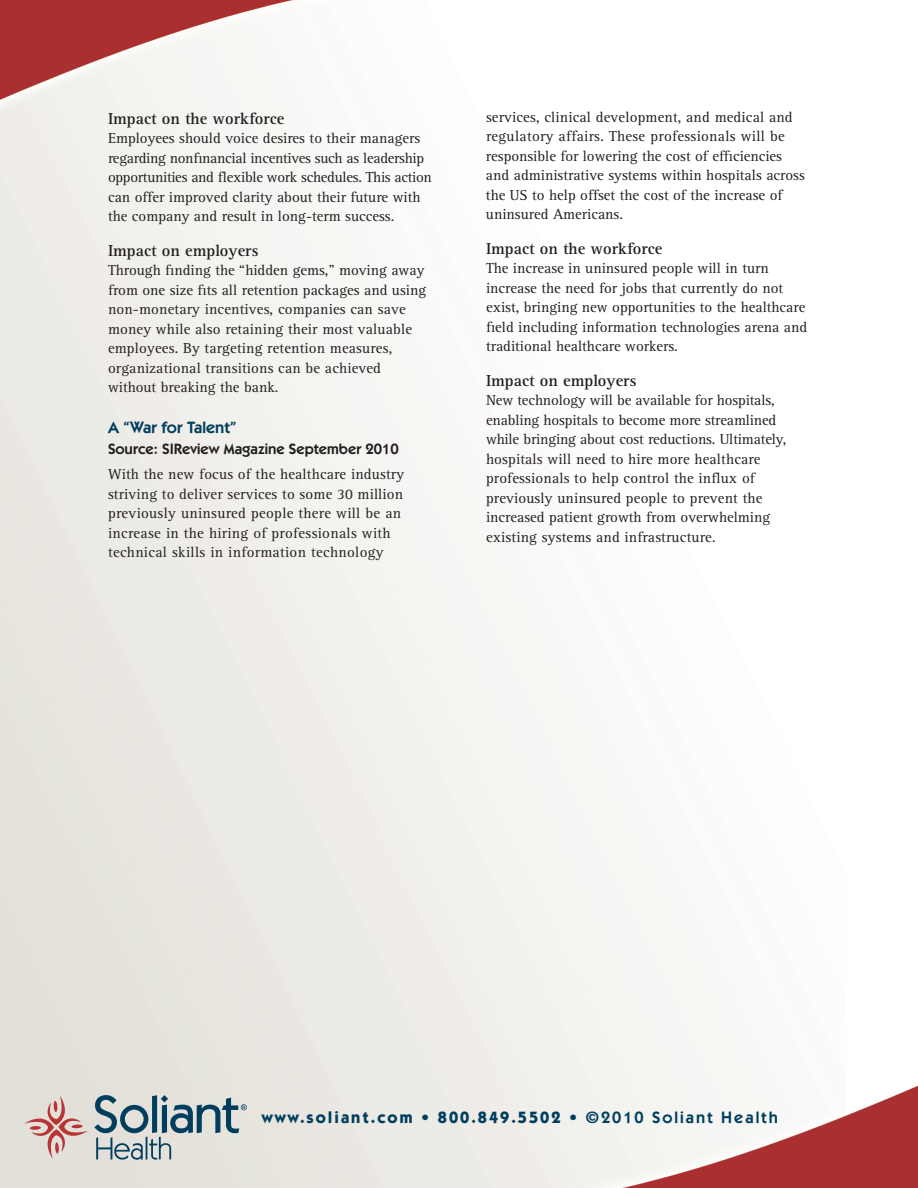
<style>
.page{position:relative;width:918px;height:1188px;background:#fff}
.page>*{position:absolute;margin:0;border:0;box-sizing:border-box;transform-origin:0 0}
.t1{font:700 16.5px "Rotis Serif";color:#231f20}
.t2{font:700 16.5px "Itc Kabel";letter-spacing:.12em;color:#003e5e}
.t3{font:600 16.5px "Itc Kabel";color:#003e5e}
.t4{font:15px/19.5px "Rotis Serif";color:#231f20}
.t5{font:15px/19.5px "Rotis Serif";letter-spacing:.02em;color:#231f20}
.t6{font:600 15px "Itc Kabel";color:#231f20}
.s1{font-weight:600}
</style>
<div class="page">
<img style="left:0;top:0;width:918px;height:1188px">
<svg style="left:24px;top:1095px;width:64px;height:64px;background:#dac2bc"></svg>
<svg style="left:71px;top:1124px;width:12px;height:4px"></svg>
<svg style="left:94px;top:1095px;width:153px;height:65px;background:#aab8bb"></svg>
<p class="t1" style="left:108px;top:109px;width:178px">Impact on the workforce</p>
<p class="t4" style="left:108px;top:129px;width:325px">Employees should voice desires to their managers regarding nonfinancial incentives such as leadership opportunities and flexible work schedules. This action can offer improved clarity about their future with the company and result in long-term success.</p>
<p class="t1" style="left:108px;top:241px;width:152px">Impact on employers</p>
<p class="t4" style="left:108px;top:261px;width:320px">Through finding the “hidden gems,” moving away from one size fits all retention packages and using non-monetary incentives, companies can save money while also retaining their most valuable employees. By targeting retention measures, organizational transitions can be achieved without breaking the bank.</p>
<p class="t3" style="left:108px;top:418px;width:130px">A “War for Talent”</p>
<p class="t6" style="left:108px;top:441px;width:292px">Source: SIReview Magazine September 2010</p>
<p class="t5" style="left:108px;top:465px;width:298px">With the new focus of the healthcare industry striving to deliver services to some 30 million previously uninsured people there will be an increase in the hiring of professionals with technical skills in information technology</p>
<p class="t4" style="left:486px;top:107px;width:320px">services, clinical development, and medical and regulatory affairs. These professionals will be responsible for lowering the cost of efficiencies and administrative systems within hospitals across the US to help offset the cost of the increase of uninsured Americans.</p>
<p class="t1" style="left:486px;top:239px;width:178px">Impact on the workforce</p>
<p class="t4" style="left:486px;top:259px;width:323px">The increase in uninsured people will in turn increase the need for jobs that currently do not exist, bringing new opportunities to the healthcare field including information technologies arena and traditional healthcare workers.</p>
<p class="t1" style="left:486px;top:371px;width:152px">Impact on employers</p>
<p class="t4" style="left:486px;top:391px;width:302px">New technology will be available for hospitals, enabling hospitals to become more streamlined while bringing about cost reductions. Ultimately, hospitals will need to hire more healthcare professionals to help control the influx of previously uninsured people to prevent the increased patient growth from overwhelming existing systems and infrastructure.</p>
<p class="t2" style="left:262px;top:1107px;width:518px">www.soliant.com • 800.849.5502 • <span class="s1">©2010 Soliant Health</span></p>
</div>
